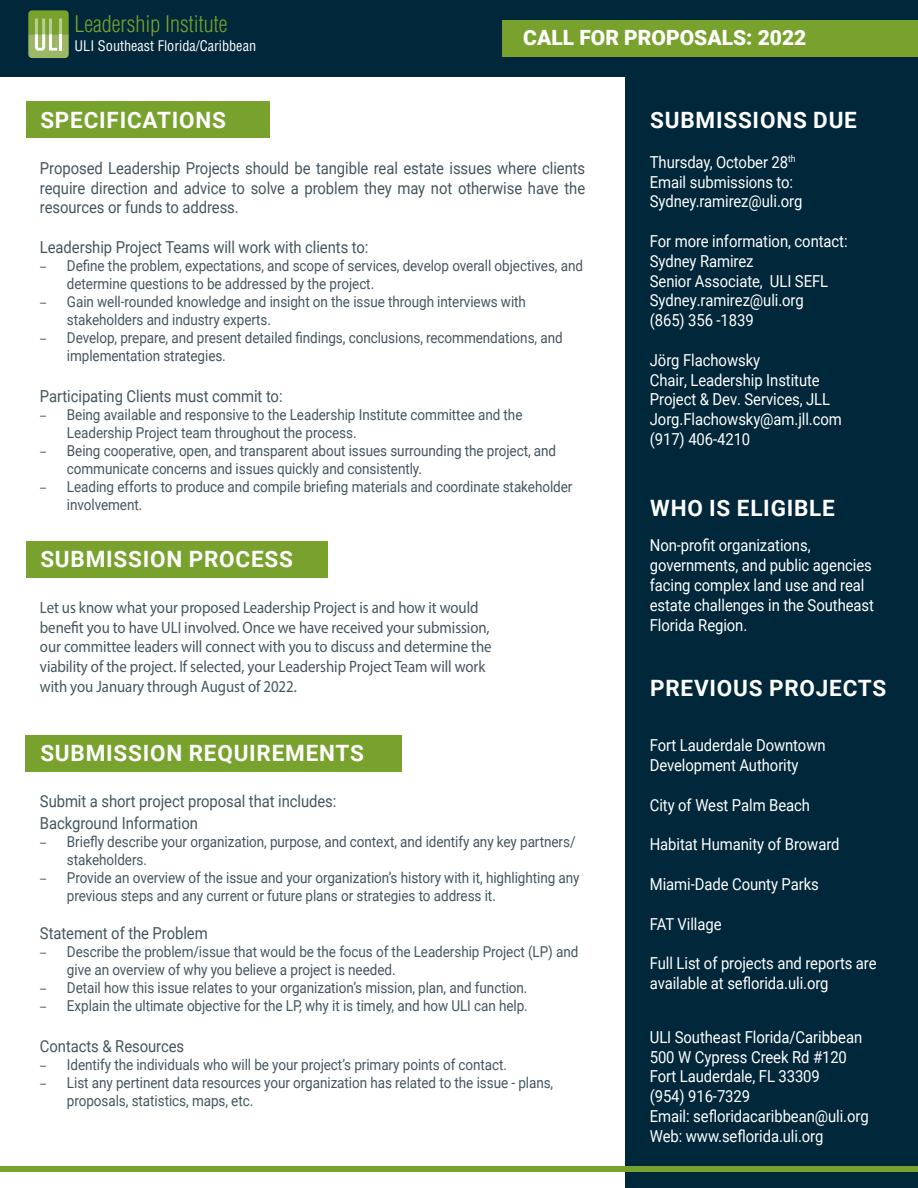
<style>
.page{position:relative;width:918px;height:1188px;background:#fff}
.page>*{position:absolute;margin:0;border:0;box-sizing:border-box;transform-origin:0 0}
.t1{font:700 22.5px "Roboto";letter-spacing:.035em;color:#fff}
.t2{font:300 condensed 22.35px "Helvetica LT Std";color:#78a22d}
.t3{font:900 21px "Roboto";color:#fff}
.t4{font:16.5px/19.8px "Roboto";letter-spacing:-.005em;color:#fff;scale:.9 1}
.t5{font:16.5px/19.8px "Roboto";letter-spacing:-.005em;color:#45555f;text-align:justify;scale:.9 1}
.t6{font:16.5px/19.8px "Myriad Pro";letter-spacing:-.005em;color:#45555f;scale:.9 1}
.t7{font:15px/18px "Roboto";letter-spacing:-.005em;color:#45555f;scale:.9 1}
.t8{font:condensed 14.25px "Helvetica LT Std";color:#fff}
.s1{font-family:"Myriad Pro"}
</style>
<div class="page">
<div style="left:625px;top:76px;width:293px;height:1112px;background:#00273a"></div>
<div style="left:26px;top:102px;width:244px;height:36px;background:#78a22d"></div>
<div style="left:0;top:1166px;width:918px;height:5px;background:#78a22d"></div>
<div style="left:26px;top:735px;width:376px;height:36px;background:#78a22d"></div>
<div style="left:26px;top:541px;width:301px;height:36px;background:#78a22d"></div>
<div style="left:0;top:0;width:918px;height:76px;background:#00273a"></div>
<div style="left:503px;top:20px;width:415px;height:36px;background:#78a22d"></div>
<svg style="left:28px;top:10px;width:41px;height:48px;background:#96b463"></svg>
<p class="t2" style="left:75px;top:10px;width:154px">Leadership Institute</p>
<p class="t8" style="left:75px;top:37px;width:183px">ULI Southeast Florida/Caribbean</p>
<p class="t3" style="left:523px;top:23px;width:285px">CALL FOR PROPOSALS: 2022</p>
<p class="t1" style="left:40px;top:104px;width:187px">SPECIFICATIONS</p>
<p class="t5" style="left:40px;top:157px;width:607px">Proposed Leadership Projects should be tangible real estate issues where clients require direction and advice to solve a problem they may not otherwise have the resources or funds to address.</p>
<p class="t5" style="left:40px;top:237px;width:367px">Leadership Project Teams will work with clients to:</p>
<p class="t7" style="left:67px;top:256px;width:575px;text-indent:-27px"><span class="s1">–</span> Define the problem, expectations, and scope of services, develop overall objectives, and determine questions to be addressed by the project.</p>
<p class="t7" style="left:67px;top:292px;width:512px;text-indent:-27px"><span class="s1">–</span> Gain well-rounded knowledge and insight on the issue through interviews with stakeholders and industry experts.</p>
<p class="t7" style="left:67px;top:328px;width:552px;text-indent:-27px"><span class="s1">–</span> Develop, prepare, and present detailed findings, conclusions, recommendations, and implementation strategies.</p>
<p class="t5" style="left:40px;top:386px;width:271px">Participating Clients must commit to:</p>
<p class="t7" style="left:67px;top:405px;width:508px;text-indent:-27px"><span class="s1">–</span> Being available and responsive to the Leadership Institute committee and the<br>Leadership Project team throughout the process.</p>
<p class="t7" style="left:67px;top:441px;width:545px;text-indent:-27px"><span class="s1">–</span> Being cooperative, open, and transparent about issues surrounding the project, and communicate concerns and issues quickly and consistently.</p>
<p class="t7" style="left:67px;top:477px;width:563px;text-indent:-27px"><span class="s1">–</span> Leading efforts to produce and compile briefing materials and coordinate stakeholder involvement.</p>
<p class="t1" style="left:40px;top:543px;width:254px">SUBMISSION PROCESS</p>
<p class="t6" style="left:40px;top:597px;width:503px">Let us know what your proposed Leadership Project is and how it would benefit you to have ULI involved. Once we have received your submission, our committee leaders will connect with you to discuss and determine the viability of the project. If selected, your Leadership Project Team will work with you January through August of 2022.</p>
<p class="t1" style="left:40px;top:737px;width:325px">SUBMISSION REQUIREMENTS</p>
<p class="t5" style="left:40px;top:791px;width:331px">Submit a short project proposal that includes:</p>
<p class="t5" style="left:40px;top:812px;width:177px">Background Information</p>
<p class="t7" style="left:67px;top:832px;width:567px;text-indent:-27px"><span class="s1">–</span> Briefly describe your organization, purpose, and context, and identify any key partners/ stakeholders.</p>
<p class="t7" style="left:67px;top:868px;width:571px;text-indent:-27px"><span class="s1">–</span> Provide an overview of the issue and your organization’s history with it, highlighting any previous steps and any current or future plans or strategies to address it.</p>
<p class="t5" style="left:40px;top:922px;width:188px">Statement of the Problem</p>
<p class="t7" style="left:67px;top:942px;width:570px;text-indent:-27px"><span class="s1">–</span> Describe the problem/issue that would be the focus of the Leadership Project (LP) and give an overview of why you believe a project is needed.</p>
<p class="t7" style="left:40px;top:978px;width:543px"><span class="s1">–</span> Detail how this issue relates to your organization’s mission, plan, and function.</p>
<p class="t7" style="left:40px;top:996px;width:544px"><span class="s1">–</span> Explain the ultimate objective for the LP, why it is timely, and how ULI can help.</p>
<p class="t5" style="left:40px;top:1036px;width:162px">Contacts &amp; Resources</p>
<p class="t7" style="left:40px;top:1055px;width:521px"><span class="s1">–</span> Identify the individuals who will be your project’s primary points of contact.</p>
<p class="t7" style="left:67px;top:1073px;width:542px;text-indent:-27px"><span class="s1">–</span> List any pertinent data resources your organization has related to the issue - plans, proposals, statistics, maps, etc.</p>
<p class="t1" style="left:650px;top:104px;width:208px">SUBMISSIONS DUE</p>
<p class="t4" style="left:650px;top:151px;width:171px">Thursday, October 28<sup>th<br></sup>Email submissions to:<br>Sydney.ramirez@uli.org</p>
<p class="t4" style="left:650px;top:231px;width:221px">For more information, contact:<br>Sydney Ramirez<br>Senior Associate, ULI SEFL<br>Sydney.ramirez@uli.org<br>(865) 356 -1839</p>
<p class="t4" style="left:650px;top:349px;width:215px">Jörg Flachowsky<br>Chair, Leadership Institute<br>Project &amp; Dev. Services, JLL<br>Jorg.Flachowsky@am.jll.com (917) 406-4210</p>
<p class="t1" style="left:650px;top:493px;width:186px">WHO IS ELIGIBLE</p>
<p class="t4" style="left:650px;top:535px;width:251px">Non-profit organizations, governments, and public agencies facing complex land use and real estate challenges in the Southeast<br>Florida Region.</p>
<p class="t1" style="left:650px;top:672px;width:238px">PREVIOUS PROJECTS</p>
<p class="t4" style="left:650px;top:735px;width:197px">Fort Lauderdale Downtown<br>Development Authority</p>
<p class="t4" style="left:650px;top:794px;width:180px">City of West Palm Beach</p>
<p class="t4" style="left:650px;top:834px;width:212px">Habitat Humanity of Broward</p>
<p class="t4" style="left:650px;top:874px;width:189px">Miami-Dade County Parks</p>
<p class="t4" style="left:650px;top:913px;width:81px">FAT Village</p>
<p class="t4" style="left:650px;top:953px;width:254px">Full List of projects and reports are available at seflorida.uli.org</p>
<p class="t4" style="left:650px;top:1026px;width:245px">ULI Southeast Florida/Caribbean<br>500 W Cypress Creek Rd #120<br>Fort Lauderdale, FL 33309<br>(954) 916-7329<br>Email: sefloridacaribbean@uli.org<br>Web: www.seflorida.uli.org</p>
</div>
